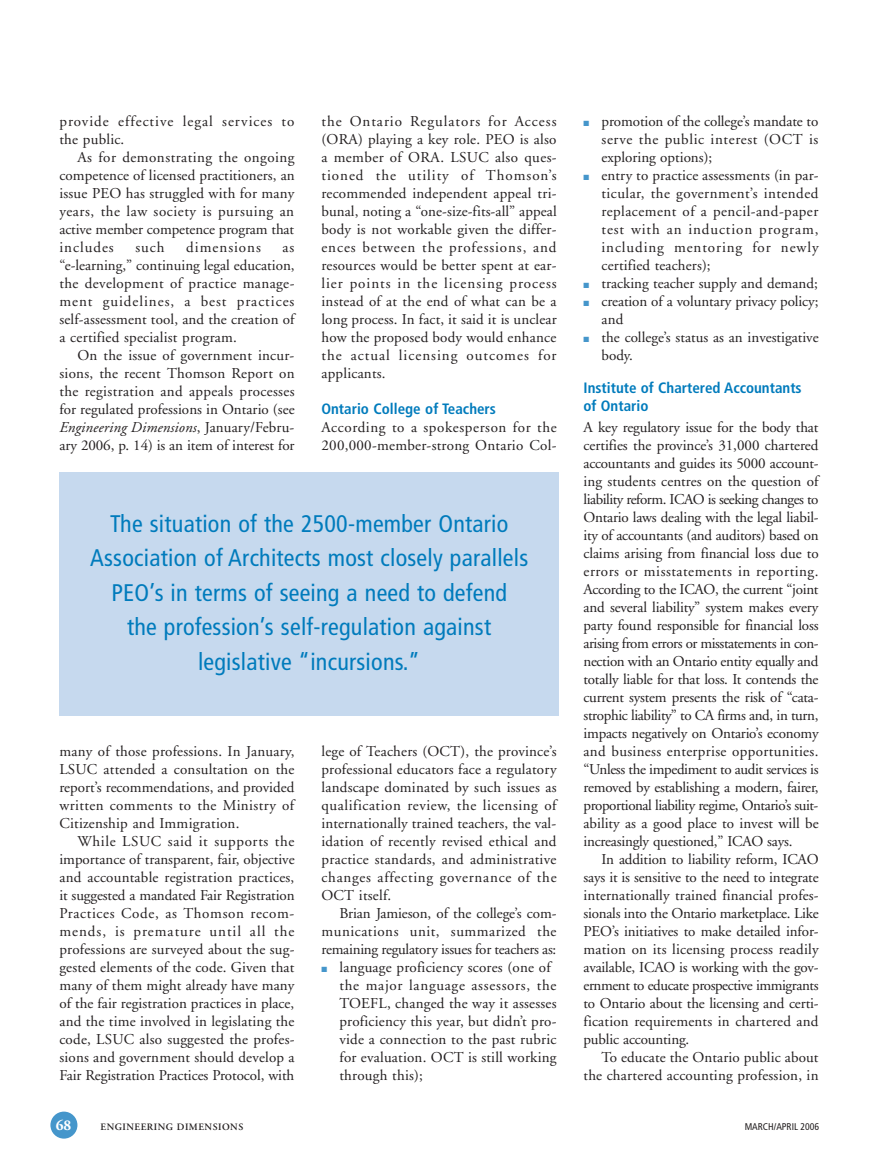
<style>
.page{position:relative;width:878px;height:1175px;background:#fff}
.page>*{position:absolute;margin:0;border:0;box-sizing:border-box;transform-origin:0 0}
.t1{font:condensed 24px/34.5px "Frutiger";letter-spacing:.01em;color:#007bbc;text-align:center}
.t2{font:15px/18px "Adobe Garamond";letter-spacing:.015em;color:#231f20;text-align:justify}
.t3{font:700 condensed 15px/18px "Frutiger";color:#007bbc}
.t4{font:15px/18px "Adobe Garamond";letter-spacing:.065em;color:#231f20}
.t5{font:15px/18px "Adobe Garamond";letter-spacing:-.005em;color:#231f20}
.t6{font:700 15px "Adobe Garamond";color:#fff}
.t7{font:600 9.75px "Adobe Garamond";letter-spacing:.05em;color:#231f20}
.t8{font:condensed 9.75px "Frutiger";color:#231f20}
.s1{font-style:italic}
.s2{color:#4596cb}
</style>
<div class="page">
<div style="left:50px;top:1111px;width:27px;height:27px;background:#4596cb;border-radius:50%"></div>
<div style="left:59px;top:472px;width:499px;height:244px;background:#c6d9ee"></div>
<p class="t4" style="left:59px;top:114px;width:236px">provide effective legal services to the public.</p>
<p class="t2" style="left:59px;top:150px;width:237px;text-indent:18px">As for demonstrating the ongoing competence of licensed practitioners, an issue PEO has struggled with for many years, the law society is pursuing an active member competence program that includes</p>
<p class="t2" style="left:135px;top:240px;width:31px">such</p>
<p class="t4" style="left:186px;top:240px;width:76px">dimensions</p>
<p class="t2" style="left:59px;top:240px;width:237px;text-indent:223px">as “e-learning,” continuing legal education, the development of practice manage&shy;ment guidelines, a best practices self-assessment tool, and the creation of a certified specialist program.</p>
<p class="t2" style="left:59px;top:348px;width:237px;text-indent:18px">On the issue of government incur&shy;sions, the recent Thomson Report on the registration and appeals processes for regulated professions in Ontario (see <span class="s1">Engineering Dimensions</span>, January/Febru&shy;ary 2006, p. 14) is an item of interest for</p>
<p class="t2" style="left:321px;top:114px;width:237px">the Ontario Regulators for Access (ORA) playing a key role. PEO is also a member of ORA. LSUC also ques&shy;tioned the utility of Thomson’s recommended independent appeal tri&shy;bunal, noting a “one-size-fits-all” appeal body is not workable given the differ&shy;ences between the professions, and resources would be better spent at ear&shy;lier points in the licensing process instead of at the end of what can be a long process. In fact, it said it is unclear how the proposed body would enhance the actual licensing outcomes for applicants.</p>
<p class="t3" style="left:321px;top:401px;width:176px">Ontario College of Teachers</p>
<p class="t2" style="left:321px;top:420px;width:237px">According to a spokesperson for the<br>200,000-member-strong Ontario Col-</p>
<h1 class="t1" style="left:90px;top:508px;width:439px">The situation of the 2500-member Ontario Association of Architects most closely parallels PEO’s in terms of seeing a need to defend<br>the profession’s self-regulation against legislative “incursions.”</h1>
<p class="t2" style="left:59px;top:744px;width:236px">many of those professions. In January, LSUC attended a consultation on the report’s recommendations, and provided written comments to the Ministry of Citizenship and Immigration.</p>
<p class="t2" style="left:59px;top:834px;width:237px;text-indent:18px">While LSUC said it supports the importance of transparent, fair, objective and accountable registration practices, it suggested a mandated Fair Registration Practices Code, as Thomson recom&shy;mends, is premature until all the professions are surveyed about the sug&shy;gested elements of the code. Given that many of them might already have many of the fair registration practices in place, and the time involved in legislating the code, LSUC also suggested the profes&shy;sions and government should develop a Fair Registration Practices Protocol, with</p>
<p class="t2" style="left:321px;top:744px;width:237px">lege of Teachers (OCT), the province’s professional educators face a regulatory landscape dominated by such issues as qualification review, the licensing of internationally trained teachers, the val&shy;idation of recently revised ethical and practice standards, and administrative changes affecting governance of the OCT itself.</p>
<p class="t2" style="left:321px;top:906px;width:236px;text-indent:18px">Brian Jamieson, of the college’s com&shy;munications unit, summarized the remaining regulatory issues for teachers as:</p>
<p class="t2" style="left:339px;top:960px;width:218px;text-align:left;text-indent:-18px"><span class="s2">■</span> language proficiency scores (one of the major language assessors, the TOEFL, changed the way it assesses proficiency this year, but didn’t pro&shy;vide a connection to the past rubric for evaluation. OCT is still working through this);</p>
<p class="t2" style="left:601px;top:114px;width:218px;text-indent:-18px"><span class="s2">■</span> promotion of the college’s mandate to serve the public interest (OCT is exploring options);</p>
<p class="t2" style="left:601px;top:168px;width:218px;text-indent:-18px"><span class="s2">■</span> entry to practice assessments (in par&shy;ticular, the government’s intended replacement of a pencil-and-paper test with an induction program, including mentoring for newly certified teachers);</p>
<p class="t2" style="left:583px;top:276px;width:236px"><span class="s2">■</span> tracking teacher supply and demand;</p>
<p class="t5" style="left:601px;top:294px;width:218px;text-indent:-18px"><span class="s2">■</span> creation of a voluntary privacy policy; and</p>
<p class="t2" style="left:601px;top:330px;width:218px;text-indent:-18px"><span class="s2">■</span> the college’s status as an investigative body.</p>
<p class="t3" style="left:583px;top:380px;width:220px">Institute of Chartered Accountants of Ontario</p>
<p class="t2" style="left:583px;top:420px;width:237px">A key regulatory issue for the body that certifies the province’s 31,000 chartered accountants and guides its 5000 account&shy;ing students centres on the question of liability reform. ICAO is seeking changes to Ontario laws dealing with the legal liabil&shy;ity of accountants (and auditors) based on claims arising from financial loss due to errors or misstatements in reporting.<br>According to the ICAO, the current “joint and several liability” system makes every party found responsible for financial loss arising from errors or misstatements in con&shy;nection with an Ontario entity equally and totally liable for that loss. It contends the current system presents the risk of “cata&shy;strophic liability” to CA firms and, in turn, impacts negatively on Ontario’s economy and business enterprise opportunities. “Unless the impediment to audit services is removed by establishing a modern, fairer, proportional liability regime, Ontario’s suit&shy;ability as a good place to invest will be increasingly questioned,” ICAO says.</p>
<p class="t2" style="left:583px;top:852px;width:237px;text-indent:18px">In addition to liability reform, ICAO says it is sensitive to the need to integrate internationally trained financial profes&shy;sionals into the Ontario marketplace. Like PEO’s initiatives to make detailed infor&shy;mation on its licensing process readily available, ICAO is working with the gov&shy;ernment to educate prospective immigrants to Ontario about the licensing and certi&shy;fication requirements in chartered and public accounting.</p>
<p class="t2" style="left:583px;top:1050px;width:236px;text-align:right">To educate the Ontario public about the chartered accounting profession, in</p>
<p class="t6" style="left:56px;top:1118px;width:17px">68</p>
<p class="t7" style="left:101px;top:1122px;width:144px">ENGINEERING DIMENSIONS</p>
<p class="t8" style="left:744px;top:1122px;width:76px">MARCH/APRIL 2006</p>
</div>
